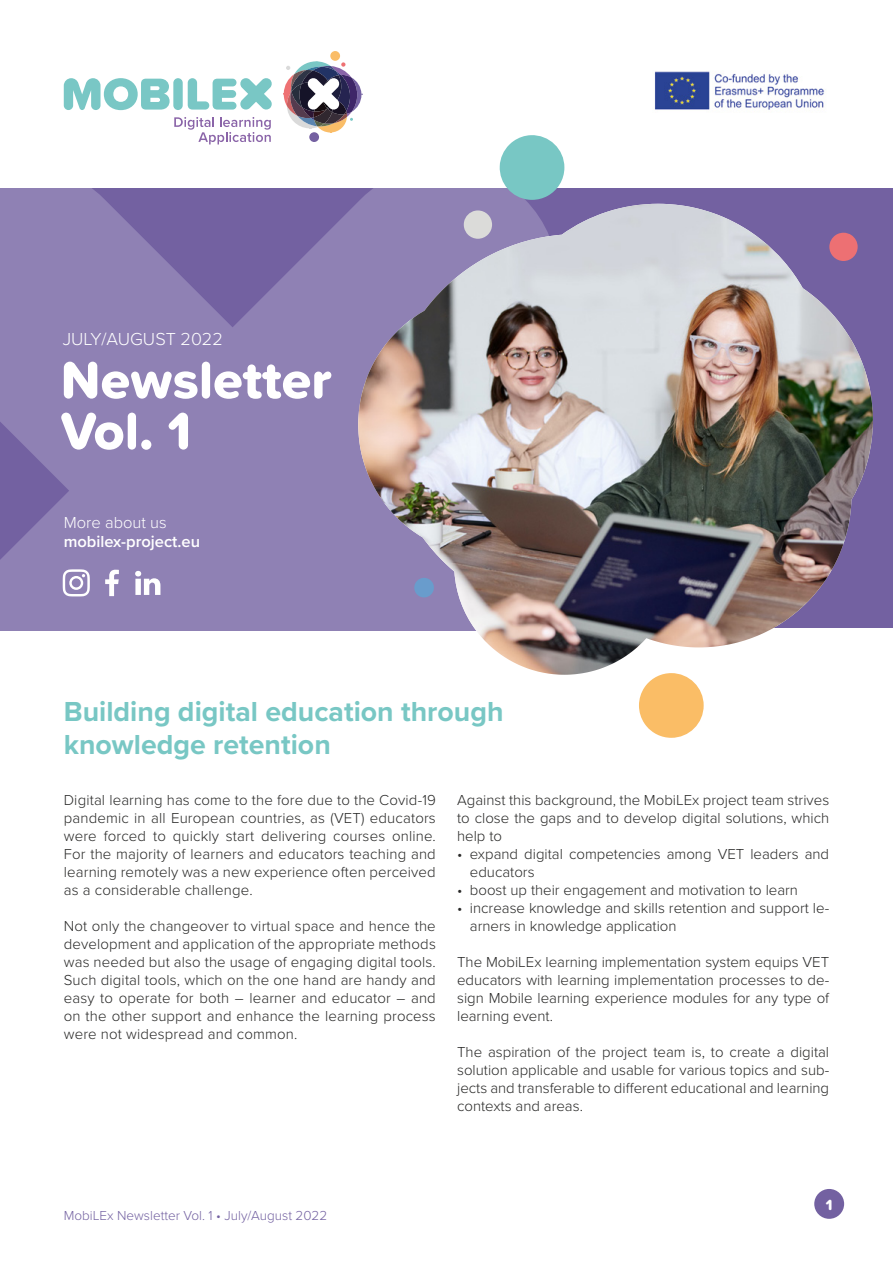
<style>
.page{position:relative;width:893px;height:1263px;background:#fff}
.page>*{position:absolute;margin:0;border:0;box-sizing:border-box;transform-origin:0 0}
.t1{font:54px/51px "Proxima Soft Extrabld";color:#fff}
.t2{font:700 28.5px/33px "Proxima Nova";color:#78c7c4}
.t3{font:300 18px "Proxima Nova";color:#fff}
.t4{font:600 16.5px "Proxima Nova";color:#fff}
.t5{font:300 16.5px "Proxima Nova";color:#fff}
.t6{font:15.3px "Proxima Soft Extrabld";color:#fff}
.t7{font:300 15px/18px "Proxima Nova";color:#282827;text-align:justify}
.t8{font:300 13.5px "Proxima Nova";color:#7361a1}
</style>
<div class="page">
<div style="left:814px;top:1189px;width:30px;height:30px;background:#7361a1;border-radius:50%"></div>
<div style="left:0;top:188px;width:893px;height:440px;background:#7361a1"></div>
<svg style="left:0;top:188px;width:529px;height:443px;fill:#8f81b4"></svg>
<svg style="left:105px;top:570px;width:14px;height:26px"></svg>
<svg style="left:135px;top:571px;width:25px;height:24px"></svg>
<svg style="left:63px;top:569px;width:27px;height:27px"></svg>
<img style="left:654px;top:71px;width:171px;height:39px">
<div style="left:330px;top:51px;width:10px;height:10px;background:#fabd68;border-radius:50%"></div>
<div style="left:309px;top:132px;width:10px;height:10px;background:#7460a1;border-radius:50%"></div>
<svg style="left:284px;top:61px;width:77px;height:71px"></svg>
<svg style="left:64px;top:78px;width:106px;height:32px"></svg>
<div style="left:173px;top:78px;width:10px;height:32px;background:#79c7c5;border-radius:5px"></div>
<svg style="left:188px;top:78px;width:84px;height:32px"></svg>
<svg style="left:174px;top:117px;width:97px;height:27px"></svg>
<img style="left:646px;top:204px;width:227px;height:444px">
<img style="left:358px;top:204px;width:288px;height:471px">
<svg style="left:499px;top:135px;width:65px;height:65px"></svg>
<svg style="left:414px;top:578px;width:20px;height:19px"></svg>
<svg style="left:639px;top:673px;width:65px;height:65px"></svg>
<svg style="left:464px;top:210px;width:28px;height:29px"></svg>
<p class="t3" style="left:63px;top:326px;width:162px">JULY/AUGUST 2022</p>
<h1 class="t1" style="left:61px;top:353px;width:272px">Newsletter<br>Vol. 1</h1>
<p class="t5" style="left:64px;top:510px;width:104px">More about us</p>
<p class="t4" style="left:64px;top:529px;width:138px">mobilex-project.eu</p>
<h2 class="t2" style="left:64px;top:694px;width:441px">Building digital education through knowledge retention</h2>
<p class="t7" style="left:64px;top:790px;width:374px">Digital learning has come to the fore due to the Covid-19 pandemic in all European countries, as (VET) educators were forced to quickly start delivering courses online.<br>For the majority of learners and educators teaching and learning remotely was a new experience often perceived as a considerable challenge.</p>
<p class="t7" style="left:64px;top:916px;width:374px">Not only the changeover to virtual space and hence the development and application of the appropriate methods was needed but also the usage of engaging digital tools.<br>Such digital tools, which on the one hand are handy and easy to operate for both – learner and educator – and on the other support and enhance the learning process were not widespread and common.</p>
<p class="t7" style="left:457px;top:790px;width:374px">Against this background, the MobiLEx project team strives to close the gaps and to develop digital solutions, which help to</p>
<p class="t7" style="left:470px;top:844px;width:361px;text-indent:-13px">• expand digital competencies among VET leaders and educators</p>
<p class="t7" style="left:457px;top:880px;width:342px">• boost up their engagement and motivation to learn</p>
<p class="t7" style="left:470px;top:898px;width:361px;text-indent:-13px">• increase knowledge and skills retention and support le&shy;arners in knowledge application</p>
<p class="t7" style="left:457px;top:952px;width:374px">The MobiLEx learning implementation system equips VET educators with learning implementation processes to de&shy;sign Mobile learning experience modules for any type of learning event.</p>
<p class="t7" style="left:457px;top:1042px;width:374px">The aspiration of the project team is, to create a digital solution applicable and usable for various topics and sub&shy;jects and transferable to different educational and learning contexts and areas.</p>
<p class="t8" style="left:64px;top:1206px;width:265px">MobiLEx Newsletter Vol. 1 • July/August 2022</p>
<p class="t6" style="left:826px;top:1193px;width:8px">1</p>
</div>
